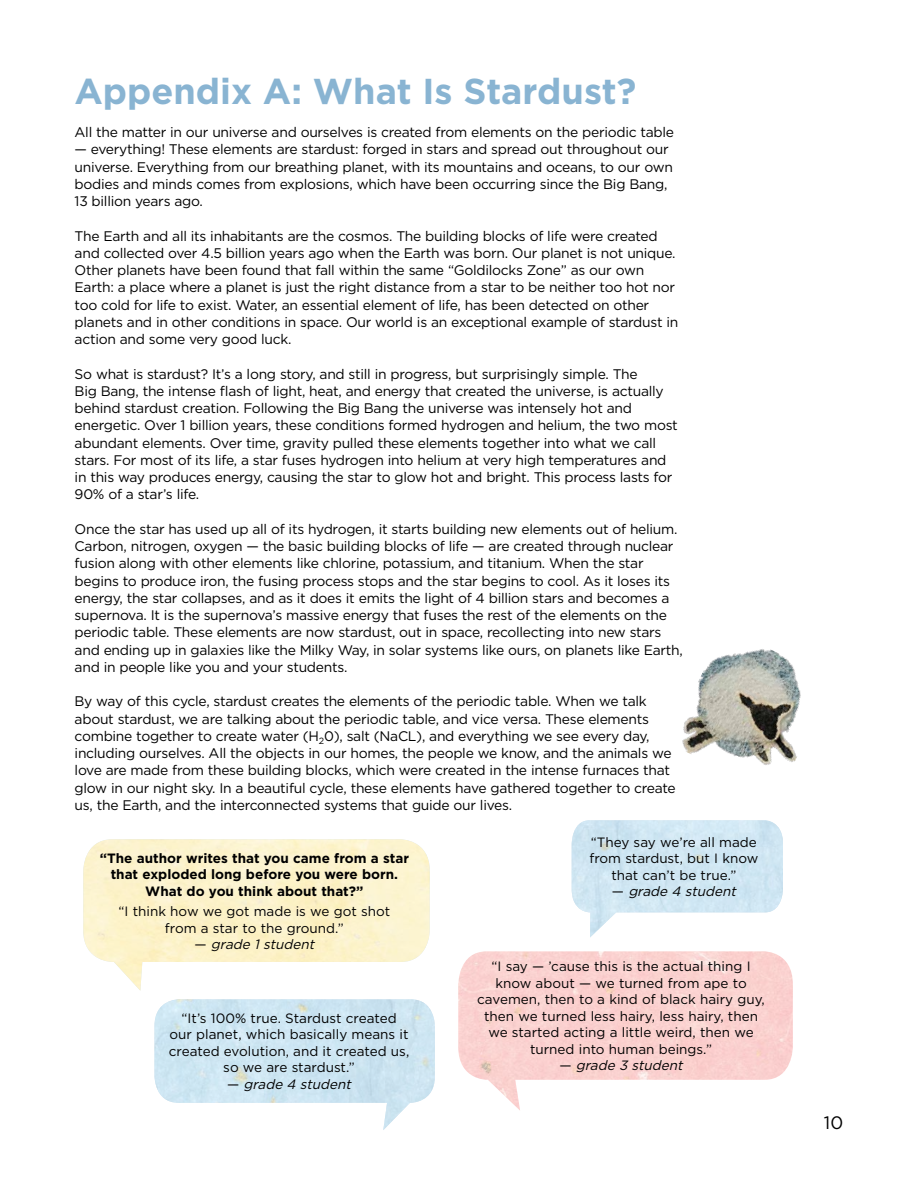
<style>
.page{position:relative;width:918px;height:1188px;background:#fff}
.page>*{position:absolute;margin:0;border:0;box-sizing:border-box;transform-origin:0 0}
.t1{font:700 36px "Gotham HTF";color:#89b4d2}
.t2{font:18px "Gotham HTF";color:#000}
.t3{font:13.8px/17.2px "Gotham HTF";letter-spacing:-.02em;color:#000}
.t4{font:13.5px/16.5px "Gotham HTF";color:#000;text-align:center}
.t5{font:700 13.5px/16.5px "Gotham HTF";color:#000;text-align:center}
.t6{font:italic 13.5px "Gotham HTF";color:#000}
.s1{font-style:normal}
</style>
<div class="page">
<img style="left:83px;top:839px;width:347px;height:152px">
<img style="left:458px;top:951px;width:335px;height:159px">
<img style="left:572px;top:820px;width:211px;height:118px">
<img style="left:154px;top:999px;width:281px;height:131px">
<img style="left:682px;top:649px;width:119px;height:116px">
<h1 class="t1" style="left:74px;top:70px;width:563px">Appendix A: What Is Stardust?</h1>
<p class="t3" style="left:75px;top:124px;width:601px">All the matter in our universe and ourselves is created from elements on the periodic table</p>
<p class="t3" style="left:75px;top:141px;width:600px">— everything! These elements are stardust: forged in stars and spread out throughout our universe. Everything from our breathing planet, with its mountains and oceans, to our own bodies and minds comes from explosions, which have been occurring since the Big Bang, 13 billion years ago.</p>
<p class="t3" style="left:75px;top:227px;width:605px">The Earth and all its inhabitants are the cosmos. The building blocks of life were created and collected over 4.5 billion years ago when the Earth was born. Our planet is not unique.<br>Other planets have been found that fall within the same “Goldilocks Zone” as our own Earth: a place where a planet is just the right distance from a star to be neither too hot nor too cold for life to exist. Water, an essential element of life, has been detected on other planets and in other conditions in space. Our world is an exceptional example of stardust in action and some very good luck.</p>
<p class="t3" style="left:75px;top:365px;width:605px">So what is stardust? It’s a long story, and still in progress, but surprisingly simple. The<br>Big Bang, the intense flash of light, heat, and energy that created the universe, is actually behind stardust creation. Following the Big Bang the universe was intensely hot and energetic. Over 1 billion years, these conditions formed hydrogen and helium, the two most abundant elements. Over time, gravity pulled these elements together into what we call stars. For most of its life, a star fuses hydrogen into helium at very high temperatures and in this way produces energy, causing the star to glow hot and bright. This process lasts for 90% of a star’s life.</p>
<p class="t3" style="left:75px;top:520px;width:610px">Once the star has used up all of its hydrogen, it starts building new elements out of helium.<br>Carbon, nitrogen, oxygen — the basic building blocks of life — are created through nuclear fusion along with other elements like chlorine, potassium, and titanium. When the star begins to produce iron, the fusing process stops and the star begins to cool. As it loses its energy, the star collapses, and as it does it emits the light of 4 billion stars and becomes a supernova. It is the supernova’s massive energy that fuses the rest of the elements on the periodic table. These elements are now stardust, out in space, recollecting into new stars and ending up in galaxies like the Milky Way, in solar systems like ours, on planets like Earth, and in people like you and your students.</p>
<p class="t3" style="left:75px;top:693px;width:603px">By way of this cycle, stardust creates the elements of the periodic table. When we talk about stardust, we are talking about the periodic table, and vice versa. These elements combine together to create water (H<sub>2</sub>0), salt (NaCL), and everything we see every day, including ourselves. All the objects in our homes, the people we know, and the animals we love are made from these building blocks, which were created in the intense furnaces that glow in our night sky. In a beautiful cycle, these elements have gathered together to create us, the Earth, and the interconnected systems that guide our lives.</p>
<p class="t5" style="left:100px;top:849px;width:311px">“The author writes that you came from a star that exploded long before you were born.<br>What do you think about that?”</p>
<p class="t4" style="left:119px;top:903px;width:273px">“I think how we got made is we got shot from a star to the ground.”</p>
<p class="t6" style="left:195px;top:937px;width:125px"><span class="s1">—</span> grade 1 student</p>
<p class="t4" style="left:169px;top:1010px;width:242px">“It’s 100% true. Stardust created our planet, which basically means it created evolution, and it created us, so we are stardust.”</p>
<p class="t6" style="left:227px;top:1077px;width:129px"><span class="s1">—</span> grade 4 student</p>
<p class="t4" style="left:589px;top:833px;width:171px">“They say we’re all made from stardust, but I know that can’t be true.”</p>
<p class="t6" style="left:612px;top:884px;width:129px"><span class="s1">—</span> grade 4 student</p>
<p class="t4" style="left:477px;top:958px;width:289px">“I say — ’cause this is the actual thing I know about — we turned from ape to cavemen, then to a kind of black hairy guy, then we turned less hairy, less hairy, then we started acting a little weird, then we turned into human beings.”</p>
<p class="t6" style="left:560px;top:1058px;width:128px"><span class="s1">—</span> grade 3 student</p>
<h2 class="t2" style="left:824px;top:1112px;width:21px">10</h2>
</div>
